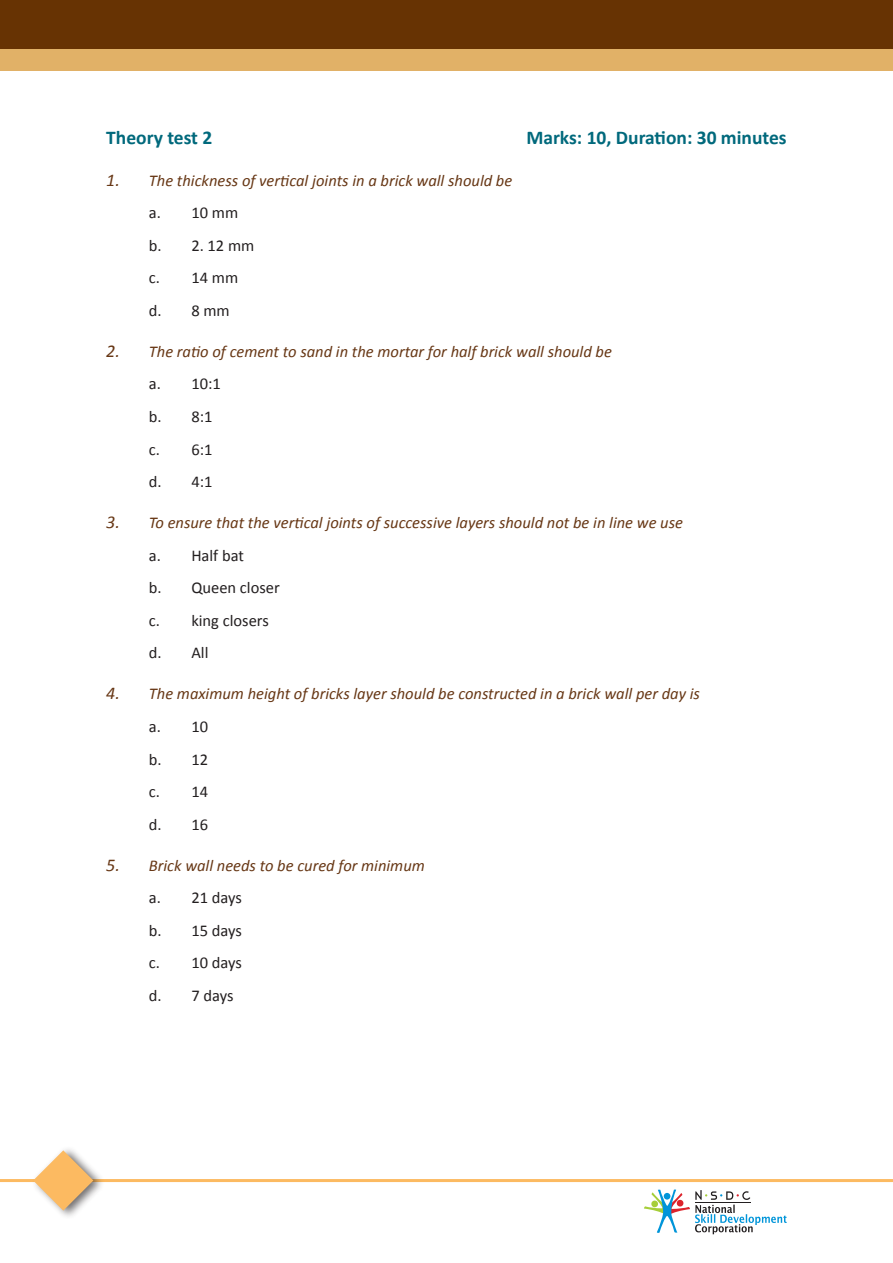
<style>
.page{position:relative;width:893px;height:1263px;background:#fff}
.page>*{position:absolute;margin:0;border:0;box-sizing:border-box;transform-origin:0 0}
._02_Sub_Heading{font:700 19.5px "Calibri";color:#01697c}
._10_Question_Numberi{font:italic 16.5px "Calibri";color:#673715}
._05_a__b__c__d_2nd_l{font:16.5px "Calibri";color:#231f20}
.s1{font-size:18px}
</style>
<div class="page">
<div style="left:0;top:2px;width:893px;height:69px;background:#e1b167"></div>
<div style="left:0;top:0;width:893px;height:49px;background:#673303"></div>
<hr style="left:0;top:1179px;width:893px;height:3px;background:#fcba61">
<div style="left:30px;top:1144px;width:74px;height:75px;background:#231f20;opacity:.64"></div>
<svg style="left:33px;top:1150px;width:60px;height:60px"></svg>
<svg style="left:644px;top:1189px;width:143px;height:45px"></svg>
<p class="_02_Sub_Heading" style="left:106px;top:126px;width:108px">Theory test 2</p>
<p class="_02_Sub_Heading" style="left:526px;top:126px;width:262px">Marks: 10, Duration: 30 minutes</p>
<p class="_10_Question_Numberi" style="left:106px;top:170px;width:408px"><span class="s1">1.</span> The thickness of vertical joints in a brick wall should be</p>
<p class="_05_a__b__c__d_2nd_l" style="left:149px;top:202px;width:91px">a. 10 mm</p>
<p class="_05_a__b__c__d_2nd_l" style="left:149px;top:235px;width:107px">b. 2. 12 mm</p>
<p class="_05_a__b__c__d_2nd_l" style="left:149px;top:267px;width:91px">c. 14 mm</p>
<p class="_05_a__b__c__d_2nd_l" style="left:149px;top:300px;width:82px">d. 8 mm</p>
<p class="_10_Question_Numberi" style="left:106px;top:341px;width:507px"><span class="s1">2.</span> The ratio of cement to sand in the mortar for half brick wall should be</p>
<p class="_05_a__b__c__d_2nd_l" style="left:149px;top:373px;width:74px">a. 10:1</p>
<p class="_05_a__b__c__d_2nd_l" style="left:149px;top:406px;width:65px">b. 8:1</p>
<p class="_05_a__b__c__d_2nd_l" style="left:149px;top:439px;width:65px">c. 6:1</p>
<p class="_05_a__b__c__d_2nd_l" style="left:149px;top:471px;width:65px">d. 4:1</p>
<p class="_10_Question_Numberi" style="left:106px;top:512px;width:578px"><span class="s1">3.</span> To ensure that the vertical joints of successive layers should not be in line we use</p>
<p class="_05_a__b__c__d_2nd_l" style="left:149px;top:545px;width:97px">a. Half bat</p>
<p class="_05_a__b__c__d_2nd_l" style="left:149px;top:577px;width:132px">b. Queen closer</p>
<p class="_05_a__b__c__d_2nd_l" style="left:149px;top:610px;width:122px">c. king closers</p>
<p class="_05_a__b__c__d_2nd_l" style="left:149px;top:642px;width:61px">d. All</p>
<p class="_10_Question_Numberi" style="left:106px;top:684px;width:595px"><span class="s1">4.</span> The maximum height of bricks layer should be constructed in a brick wall per day is</p>
<p class="_05_a__b__c__d_2nd_l" style="left:149px;top:716px;width:61px">a. 10</p>
<p class="_05_a__b__c__d_2nd_l" style="left:149px;top:749px;width:61px">b. 12</p>
<p class="_05_a__b__c__d_2nd_l" style="left:149px;top:781px;width:61px">c. 14</p>
<p class="_05_a__b__c__d_2nd_l" style="left:149px;top:814px;width:61px">d. 16</p>
<p class="_10_Question_Numberi" style="left:106px;top:855px;width:320px"><span class="s1">5.</span> Brick wall needs to be cured for minimum</p>
<p class="_05_a__b__c__d_2nd_l" style="left:149px;top:887px;width:95px">a. 21 days</p>
<p class="_05_a__b__c__d_2nd_l" style="left:149px;top:920px;width:95px">b. 15 days</p>
<p class="_05_a__b__c__d_2nd_l" style="left:149px;top:952px;width:95px">c. 10 days</p>
<p class="_05_a__b__c__d_2nd_l" style="left:149px;top:985px;width:86px">d. 7 days</p>
</div>
